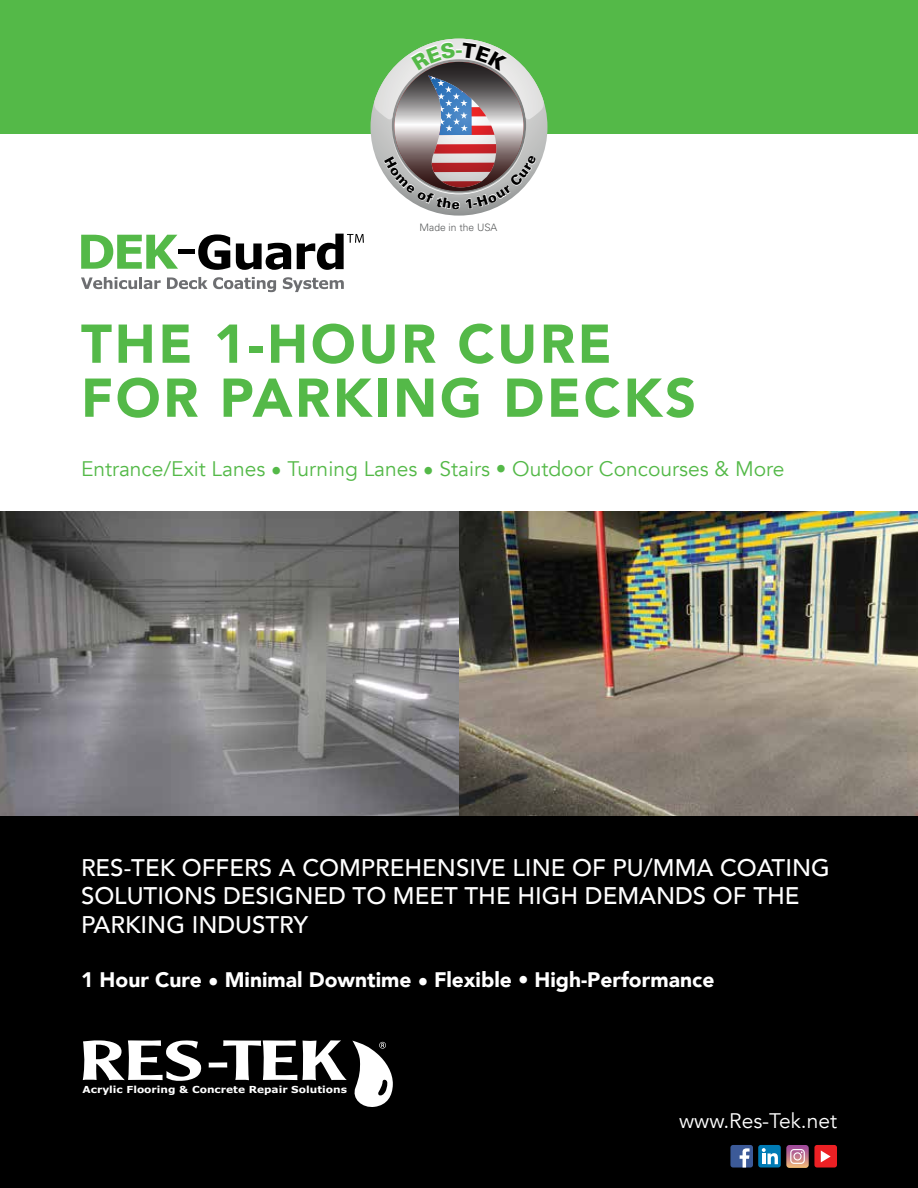
<style>
.page{position:relative;width:918px;height:1188px;background:#fff}
.page>*{position:absolute;margin:0;border:0;box-sizing:border-box;transform-origin:0 0}
.t1{font:900 54px/54px "Avenir";letter-spacing:.05em;color:#54b948}
.t2{font:500 24px/28.8px "Avenir";color:#fff}
.t3{font:21px "Avenir";color:#54b948}
.t4{font:900 21px "Avenir";color:#fff}
.t5{font:21px "Avenir";color:#fff}
.t6{font:300 10.2px "Univers";color:#585a5b}
.t7{font:700 9.75px "Verdana";color:#fff;scale:1.1 1}
.s1{font-weight:400}
</style>
<div class="page">
<div style="left:0;top:815px;width:918px;height:373px;background:#000"></div>
<img style="left:0;top:512px;width:918px;height:304px">
<div style="left:0;top:0;width:918px;height:133px;background:#54b948"></div>
<svg style="left:83px;top:1040px;width:119px;height:41px"></svg>
<div style="left:209px;top:1062px;width:18px;height:6px;background:#fff"></div>
<svg style="left:223px;top:1040px;width:170px;height:67px"></svg>
<svg style="left:198px;top:234px;width:32px;height:36px"></svg>
<svg style="left:236px;top:243px;width:55px;height:27px"></svg>
<svg style="left:297px;top:234px;width:67px;height:36px"></svg>
<hr style="left:178px;top:250px;width:16px;height:4px;background:#000">
<svg style="left:81px;top:235px;width:97px;height:34px"></svg>
<svg style="left:81px;top:277px;width:80px;height:12px"></svg>
<svg style="left:167px;top:277px;width:109px;height:15px"></svg>
<svg style="left:283px;top:277px;width:61px;height:15px"></svg>
<div style="left:758px;top:1145px;width:23px;height:23px;background:#007bb5;border-radius:3px"></div>
<svg style="left:762px;top:1148px;width:16px;height:16px"></svg>
<svg style="left:786px;top:1145px;width:23px;height:23px"></svg>
<div style="left:730px;top:1145px;width:23px;height:23px;background:#3c5a98;border-radius:3px"></div>
<svg style="left:740px;top:1148px;width:10px;height:20px"></svg>
<div style="left:814px;top:1145px;width:23px;height:23px;background:#ec2024;border-radius:3px"></div>
<svg style="left:821px;top:1150px;width:10px;height:12px"></svg>
<svg style="left:374px;top:39px;width:170px;height:171px"></svg>
<p class="t6" style="left:420px;top:221px;width:79px">Made in the USA</p>
<h1 class="t1" style="left:81px;top:316px;width:617px">THE 1-HOUR CURE<br>FOR PARKING DECKS</h1>
<p class="t3" style="left:81px;top:457px;width:705px">Entrance/Exit Lanes • Turning Lanes • Stairs • Outdoor Concourses &amp; More</p>
<p class="t2" style="left:81px;top:851px;width:750px">RES-TEK OFFERS A COMPREHENSIVE LINE OF PU/MMA COATING<br>SOLUTIONS DESIGNED TO MEET THE HIGH DEMANDS OF THE<br>PARKING INDUSTRY</p>
<p class="t4" style="left:81px;top:962px;width:635px">1 Hour Cure <span class="s1">•</span> Minimal Downtime <span class="s1">•</span> Flexible • High-Performance</p>
<p class="t7" style="left:83px;top:1083px;width:242px">Acrylic Flooring &amp; Concrete Repair Solutions</p>
<p class="t5" style="left:679px;top:1108px;width:159px">www.Res-Tek.net</p>
</div>
